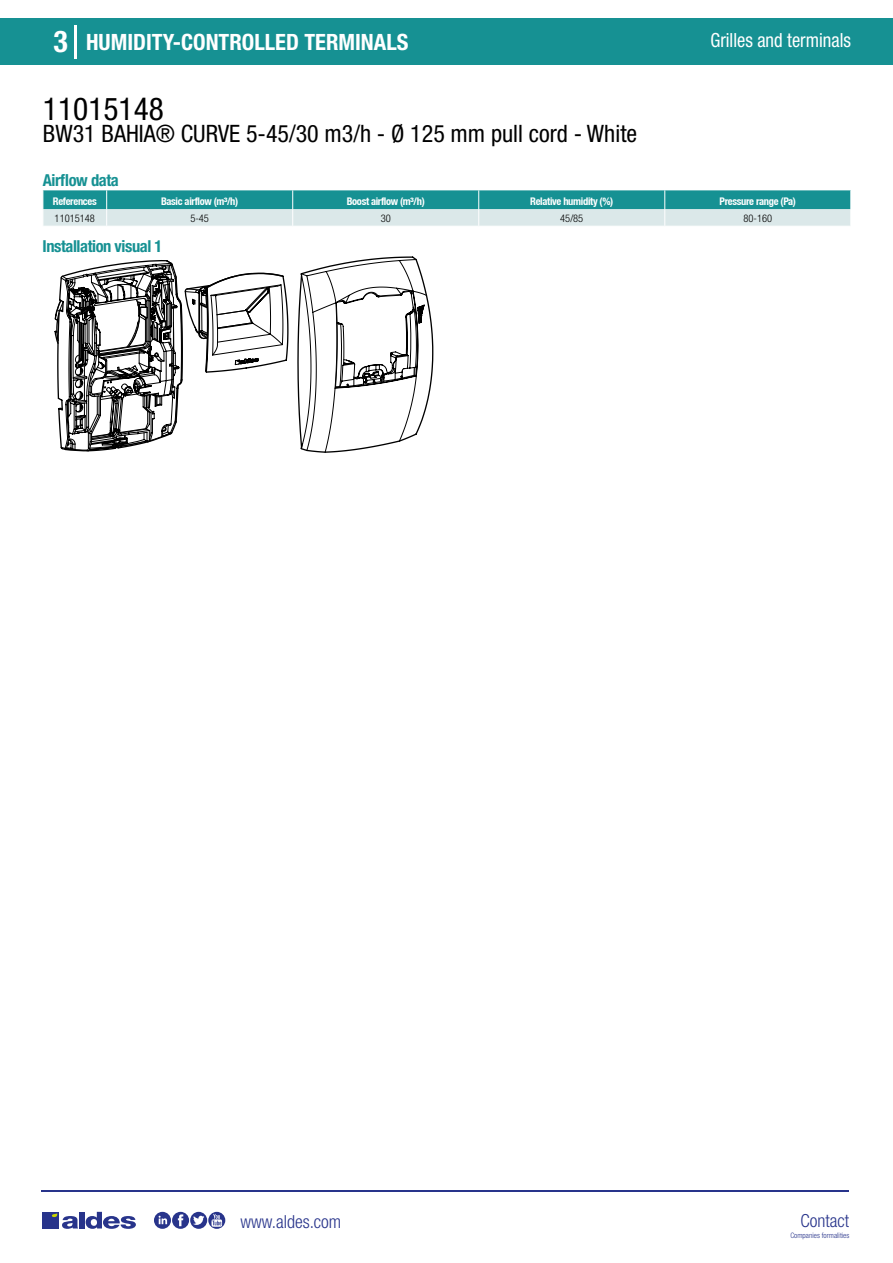
<style>
.page{position:relative;width:893px;height:1263px;background:#fff}
.page>*{position:absolute;margin:0;border:0;box-sizing:border-box;transform-origin:0 0}
.t1{font:condensed 31.5px "Helvetica Neue LT Std";color:#000}
.t2{font:700 condensed 30px "Helvetica Neue LT Std";color:#fff}
.t3{font:condensed 24px "Helvetica Neue LT Std";color:#000}
.t4{font:700 condensed 22.5px "Helvetica Neue LT Std";color:#fff}
.t5{font:condensed 19.5px "Helvetica Neue LT Std";color:#fff;scale:.95 1}
.t6{font:300 condensed 18px "Helvetica Neue";color:#28348b}
.t7{font:700 condensed 16.5px "Helvetica Neue LT Std";letter-spacing:-.025em;color:#169193}
.t8{font:700 condensed 10.5px "Helvetica Neue";letter-spacing:-.03em;color:#fff}
.t9{font:300 condensed 10.5px "Helvetica Neue";color:#000}
.t10{font:300 condensed 7.5px "Helvetica Neue";color:#28348b}
</style>
<div class="page">
<div style="left:0;top:18px;width:893px;height:46px;background:#169193"></div>
<hr style="left:74px;top:25px;width:2px;height:33px;background:#fff">
<hr style="left:41px;top:1190px;width:808px;height:1px;background:#28348b">
<svg style="left:154px;top:1212px;width:71px;height:17px"></svg>
<div style="left:42px;top:1212px;width:17px;height:16px;background:#28348b"></div>
<div style="left:79px;top:1212px;width:5px;height:16px;background:#28348b"></div>
<svg style="left:86px;top:1212px;width:50px;height:17px"></svg>
<svg style="left:52px;top:1213px;width:26px;height:16px"></svg>
<svg style="left:43px;top:190px;width:808px;height:36px;background:#76bbbd"></svg>
<svg style="left:55px;top:256px;width:378px;height:197px"></svg>
<h2 class="t2" style="left:54px;top:24px;width:16px">3</h2>
<h3 class="t4" style="left:86px;top:28px;width:324px">HUMIDITY-CONTROLLED TERMINALS</h3>
<h3 class="t5" style="left:710px;top:29px;width:149px">Grilles and terminals</h3>
<h1 class="t1" style="left:43px;top:91px;width:122px">11015148</h1>
<h3 class="t3" style="left:43px;top:120px;width:596px">BW31 BAHIA® CURVE 5-45/30 m3/h - Ø 125 mm pull cord - White</h3>
<h3 class="t7" style="left:43px;top:170px;width:77px">Airflow data</h3>
<p class="t8" style="left:53px;top:195px;width:45px">References</p>
<p class="t8" style="left:161px;top:195px;width:79px">Basic airflow (m³/h)</p>
<p class="t8" style="left:347px;top:195px;width:80px">Boost airflow (m³/h)</p>
<p class="t8" style="left:530px;top:195px;width:85px">Relative humidity (%)</p>
<p class="t8" style="left:720px;top:195px;width:78px">Pressure range (Pa)</p>
<p class="t9" style="left:55px;top:212px;width:42px">11015148</p>
<p class="t9" style="left:190px;top:212px;width:20px">5-45</p>
<p class="t9" style="left:381px;top:212px;width:12px">30</p>
<p class="t9" style="left:560px;top:212px;width:25px">45/85</p>
<p class="t9" style="left:743px;top:212px;width:30px">80-160</p>
<h3 class="t7" style="left:43px;top:236px;width:121px">Installation visual 1</h3>
<h3 class="t6" style="left:240px;top:1211px;width:102px">www.aldes.com</h3>
<h3 class="t6" style="left:800px;top:1211px;width:50px">Contact</h3>
<p class="t10" style="left:790px;top:1230px;width:60px">Companies formalities</p>
</div>
